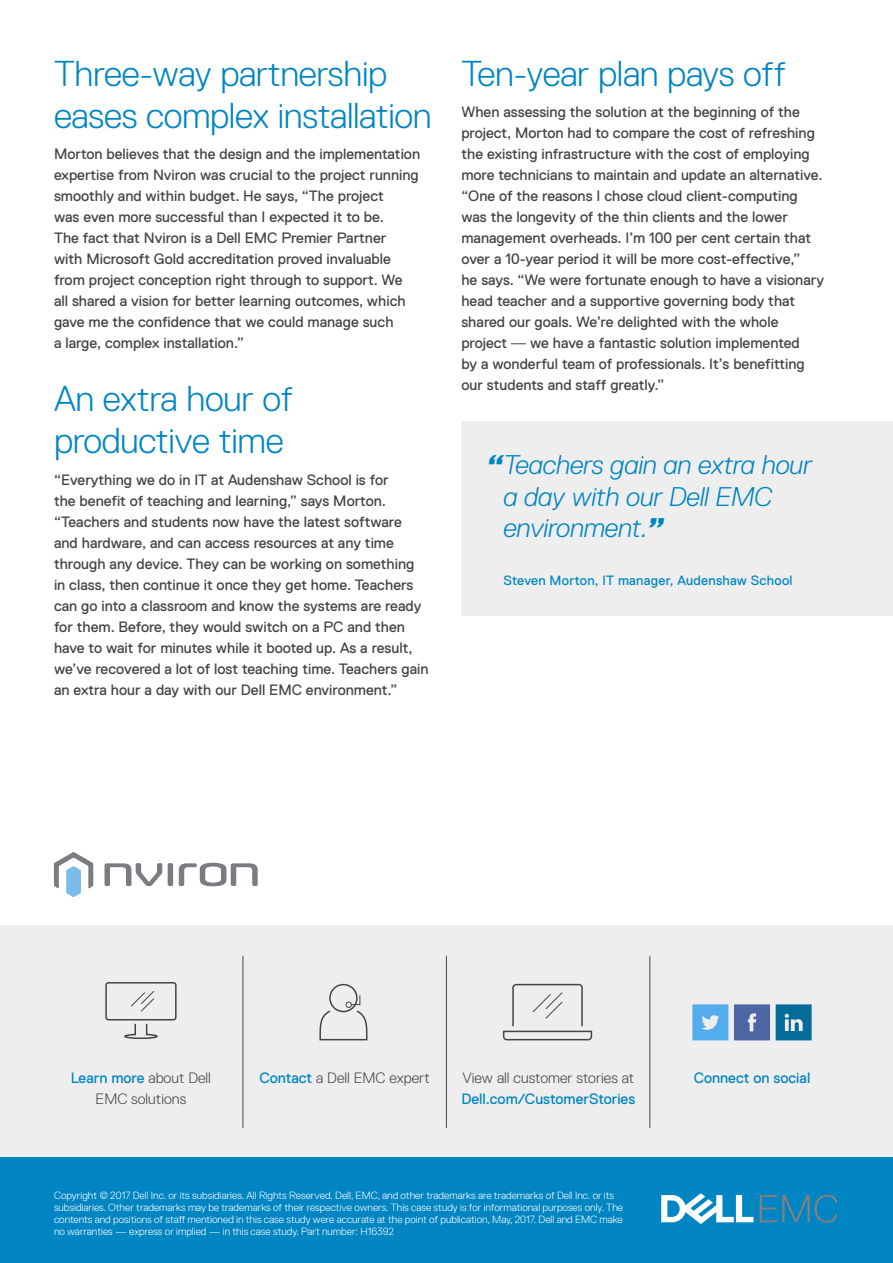
<style>
.page{position:relative;width:893px;height:1263px;background:#fff}
.page>*{position:absolute;margin:0;border:0;box-sizing:border-box;transform-origin:0 0}
.General_subhead{font:300 36px/42px "Dell Replica";letter-spacing:-.01em;color:#0085c3}
.Big_Quote{font:italic 300 27px/31.5px "Dell Replica";letter-spacing:-.01em;color:#0085c3}
.body{font:15px/21px "Dell Replica";color:#444}
.CTA_call_out{font:300 15px/21px "Dell Replica";color:#444}
.CTA_call_out-2{font:15px "Dell Replica";color:#0085c3}
.Big_Quote-2{font:13.5px "Dell Replica";letter-spacing:.02em;color:#0085c3}
.LAST_PAGE_Disclaimer{font:300 10.5px/12px "Dell Replica";color:#fff}
.s1{font-family:"Segoe Pro"}
.s2{font-weight:800}
.s3{font-weight:300;color:#444}
.s4{font-weight:400;color:#0085c3}
</style>
<div class="page">
<div style="left:0;top:1157px;width:893px;height:106px;background:#0085c3"></div>
<svg style="left:105px;top:863px;width:57px;height:23px"></svg>
<svg style="left:168px;top:863px;width:5px;height:23px"></svg>
<svg style="left:179px;top:863px;width:79px;height:23px"></svg>
<svg style="left:54px;top:852px;width:39px;height:45px"></svg>
<div style="left:0;top:925px;width:893px;height:232px;background:#eee"></div>
<hr style="left:243px;top:956px;width:1px;height:172px;background:#444">
<hr style="left:446px;top:956px;width:1px;height:172px;background:#444">
<hr style="left:650px;top:956px;width:1px;height:172px;background:#444">
<svg style="left:734px;top:1004px;width:36px;height:36px"></svg>
<svg style="left:692px;top:1004px;width:36px;height:36px"></svg>
<svg style="left:776px;top:1004px;width:36px;height:36px"></svg>
<div style="left:105px;top:982px;width:72px;height:38px;border:2px solid #444;border-radius:2px"></div>
<svg style="left:130px;top:991px;width:24px;height:21px"></svg>
<svg style="left:124px;top:1023px;width:34px;height:16px"></svg>
<svg style="left:502px;top:983px;width:91px;height:58px"></svg>
<div style="left:329px;top:984px;width:29px;height:28px;border:2px solid #444;border-radius:50%"></div>
<svg style="left:319px;top:994px;width:49px;height:47px"></svg>
<div style="left:461px;top:422px;width:432px;height:194px;background:#eee"></div>
<svg style="left:760px;top:1195px;width:77px;height:28px"></svg>
<svg style="left:661px;top:1193px;width:92px;height:31px"></svg>
<p class="General_subhead" style="left:54px;top:52px;width:379px">Three-way partnership eases complex installation</p>
<p class="body" style="left:54px;top:143px;width:368px">Morton believes that the design and the implementation expertise from Nviron was crucial to the project running smoothly and within budget. He says, “The project<br>was even more successful than I expected it to be.<br>The fact that Nviron is a Dell EMC Premier Partner<br>with Microsoft Gold accreditation proved invaluable from project conception right through to support. We all shared a vision for better learning outcomes, which gave me the confidence that we could manage such<br>a large, complex installation.”</p>
<p class="General_subhead" style="left:54px;top:378px;width:241px">An extra hour of productive time</p>
<p class="body" style="left:54px;top:469px;width:376px">“Everything we do in IT at Audenshaw School is for<br>the benefit of teaching and learning,” says Morton. “Teachers and students now have the latest software and hardware, and can access resources at any time through any device. They can be working on something in class, then continue it once they get home. Teachers can go into a classroom and know the systems are ready for them. Before, they would switch on a PC and then have to wait for minutes while it booted up. As a result, we’ve recovered a lot of lost teaching time. Teachers gain an extra hour a day with our Dell EMC environment.”</p>
<p class="General_subhead" style="left:461px;top:52px;width:326px">Ten-year plan pays off</p>
<p class="body" style="left:461px;top:101px;width:364px">When assessing the solution at the beginning of the project, Morton had to compare the cost of refreshing the existing infrastructure with the cost of employing more technicians to maintain and update an alternative. “One of the reasons I chose cloud client-computing was the longevity of the thin clients and the lower management overheads. I’m 100 per cent certain that over a 10-year period it will be more cost-effective,”<br>he says. “We were fortunate enough to have a visionary head teacher and a supportive governing body that shared our goals. We’re delighted with the whole project <span class="s1">—</span> we have a fantastic solution implemented<br>by a wonderful team of professionals. It’s benefitting our students and staff greatly.”</p>
<p class="Big_Quote" style="left:503px;top:449px;width:310px;text-indent:-16px"><span class="s2">“</span>Teachers gain an extra hour a day with our Dell EMC environment.<span class="s2">”</span></p>
<p class="Big_Quote-2" style="left:503px;top:573px;width:291px">Steven Morton, IT manager, Audenshaw School</p>
<p class="CTA_call_out-2" style="left:71px;top:1070px;width:142px">Learn more <span class="s3">about Dell</span></p>
<p class="CTA_call_out" style="left:259px;top:1067px;width:172px"><span class="s4">Contact</span> a Dell EMC expert</p>
<p class="CTA_call_out" style="left:96px;top:1088px;width:92px">EMC solutions</p>
<p class="CTA_call_out" style="left:461px;top:1067px;width:175px">View all customer stories at<br><span class="s4">Dell.com/CustomerStories</span></p>
<p class="CTA_call_out-2" style="left:694px;top:1070px;width:118px">Connect on social</p>
<p class="LAST_PAGE_Disclaimer" style="left:54px;top:1189px;width:571px">Copyright © 2017 Dell Inc. or its subsidiaries. All Rights Reserved. Dell, EMC, and other trademarks are trademarks of Dell Inc. or its subsidiaries. Other trademarks may be trademarks of their respective owners. This case study is for informational purposes only. The contents and positions of staff mentioned in this case study were accurate at the point of publication, May, 2017. Dell and EMC make no warranties — express or implied — in this case study. Part number: H16392</p>
</div>
